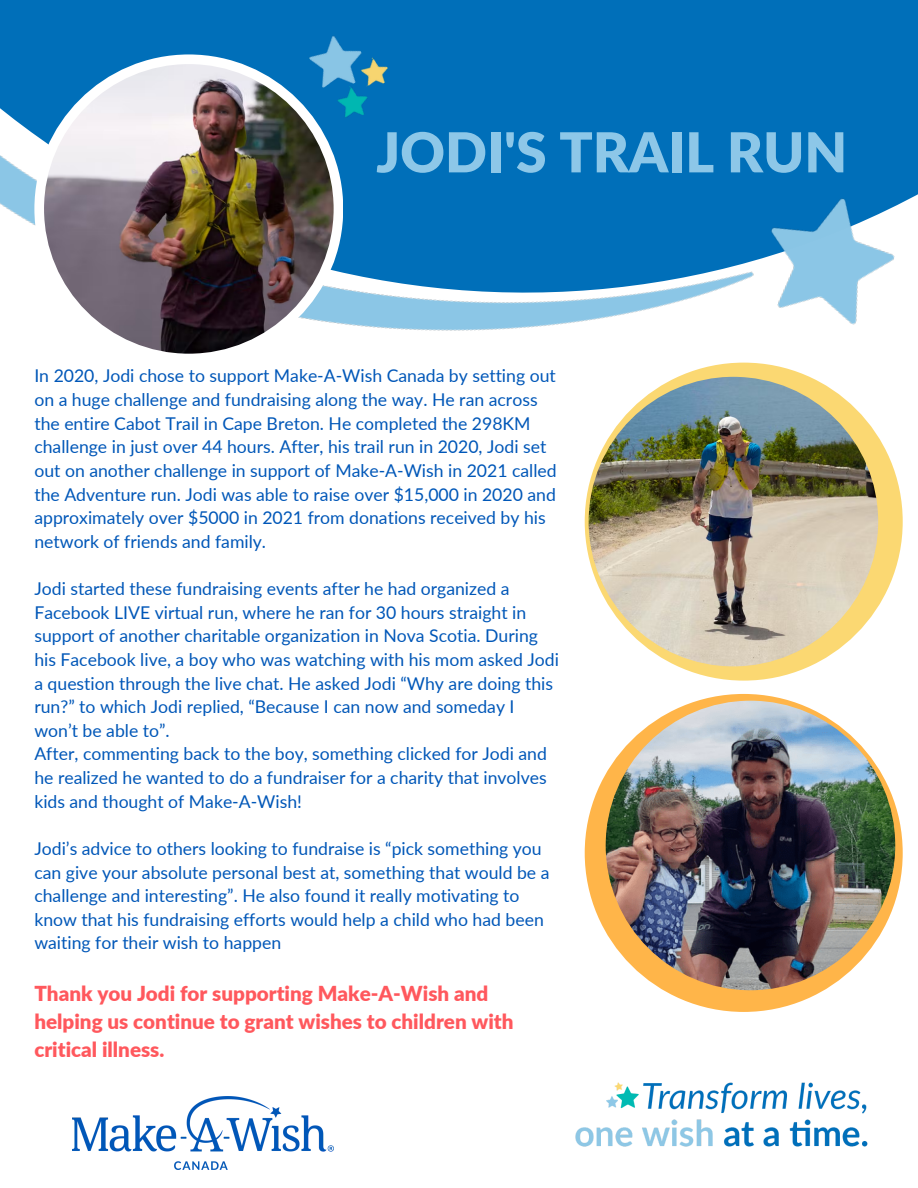
<style>
.page{position:relative;width:918px;height:1188px;background:#fff}
.page>*{position:absolute;margin:0;border:0;box-sizing:border-box;transform-origin:0 0}
.t1{font:900 55.05px "Lato";color:#8dc7e8}
.t2{font:900 20.7px/28.2px "Lato";color:#ff585d}
.t3{font:17.7px/23.7px "Lato";color:#0057b8}
</style>
<div class="page">
<img style="left:73px;top:1096px;width:261px;height:73px">
<img style="left:575px;top:1082px;width:293px;height:65px">
<div style="left:585px;top:363px;width:318px;height:318px;background:#fbd872;border-radius:50%"></div>
<img style="left:589px;top:377px;width:289px;height:289px;border-radius:50%">
<div style="left:585px;top:694px;width:318px;height:318px;background:#ffb549;border-radius:50%"></div>
<img style="left:606px;top:701px;width:289px;height:289px;border-radius:50%">
<svg style="left:586px;top:543px;width:316px;height:81px;fill:#dcd2be"></svg>
<img style="left:0;top:0;width:918px;height:543px">
<div style="left:34px;top:54px;width:309px;height:309px;background:#fff;border-radius:50%"></div>
<img style="left:44px;top:64px;width:290px;height:290px;border-radius:50%">
<img style="left:298px;top:26px;width:76px;height:75px">
<img style="left:355px;top:53px;width:39px;height:39px">
<img style="left:330px;top:81px;width:44px;height:44px">
<h1 class="t1" style="left:376px;top:118px;width:473px">JODI'S TRAIL RUN</h1>
<p class="t3" style="left:34px;top:364px;width:524px">In 2020, Jodi chose to support Make-A-Wish Canada by setting out on a huge challenge and fundraising along the way. He ran across the entire Cabot Trail in Cape Breton. He completed the 298KM challenge in just over 44 hours. After, his trail run in 2020, Jodi set out on another challenge in support of Make-A-Wish in 2021 called the Adventure run. Jodi was able to raise over $15,000 in 2020 and approximately over $5000 in 2021 from donations received by his network of friends and family.</p>
<p class="t3" style="left:34px;top:576px;width:526px">Jodi started these fundraising events after he had organized a Facebook LIVE virtual run, where he ran for 30 hours straight in support of another charitable organization in Nova Scotia. During his Facebook live, a boy who was watching with his mom asked Jodi a question through the live chat. He asked Jodi “Why are doing this run?” to which Jodi replied, “Because I can now and someday I won’t be able to”.<br>After, commenting back to the boy, something clicked for Jodi and he realized he wanted to do a fundraiser for a charity that involves kids and thought of Make-A-Wish!</p>
<p class="t3" style="left:34px;top:836px;width:517px">Jodi’s advice to others looking to fundraise is “pick something you can give your absolute personal best at, something that would be a challenge and interesting”. He also found it really motivating to know that his fundraising efforts would help a child who had been waiting for their wish to happen</p>
<p class="t2" style="left:34px;top:979px;width:481px">Thank you Jodi for supporting Make-A-Wish and helping us continue to grant wishes to children with critical illness.</p>
</div>
